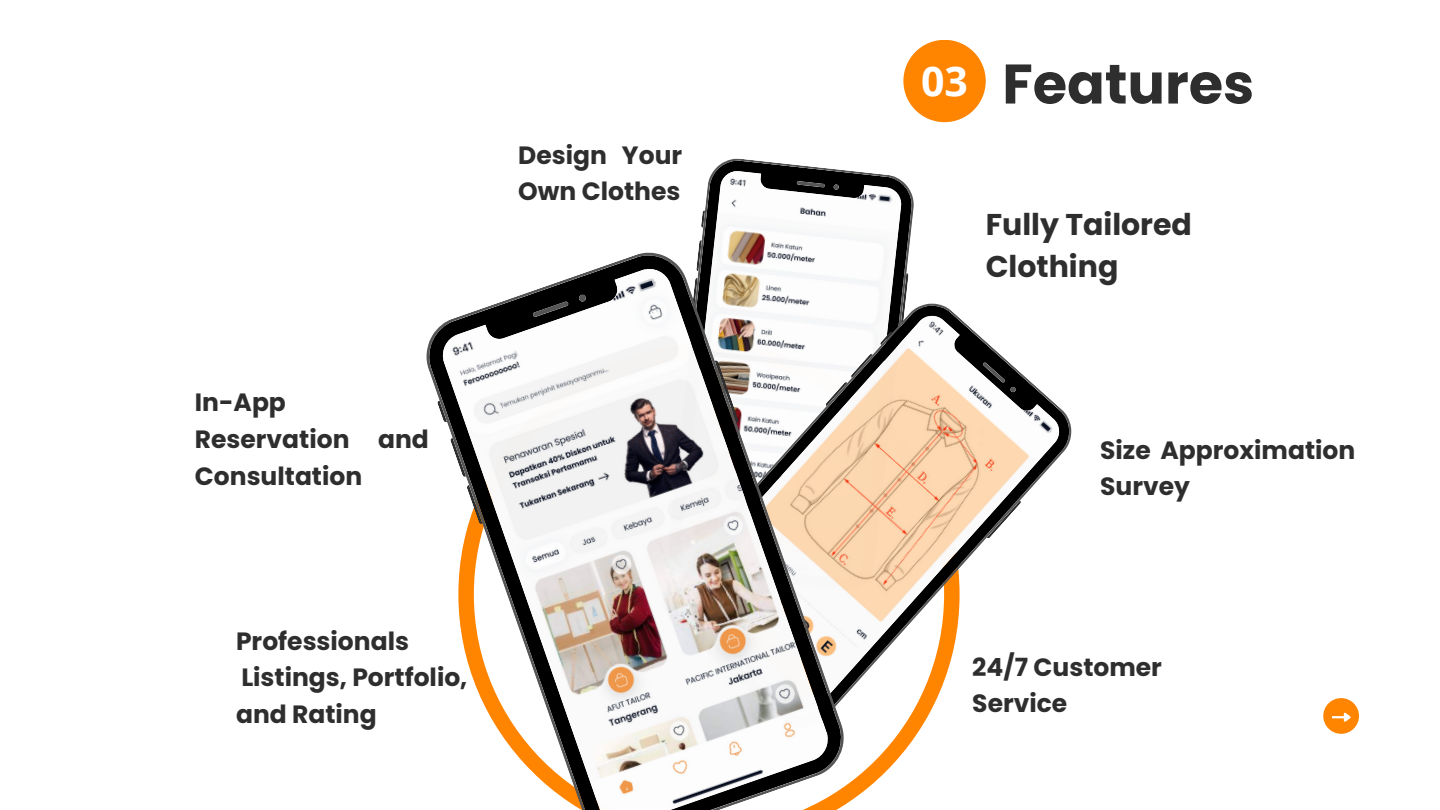
<style>
.page{position:relative;width:1440px;height:810px;background:#fff}
.page>*{position:absolute;margin:0;border:0;box-sizing:border-box;transform-origin:0 0}
.t1{font:700 55.7px "Poppins";color:#2e2e2e}
.t2{font:700 41px "Open Sans";color:#fff}
.t3{font:700 30px "Poppins";color:#2e2e2e}
.t4{font:700 25px/36.8px "Poppins";color:#2e2e2e}
</style>
<div class="page">
<div style="left:1323px;top:698px;width:36px;height:36px;background:#ff8400;border-radius:50%"></div>
<svg style="left:1332px;top:712px;width:19px;height:10px"></svg>
<svg style="left:849px;top:732px;width:69px;height:70px"></svg>
<svg style="left:698px;top:158px;width:216px;height:144px"></svg>
<svg style="left:849px;top:302px;width:223px;height:430px"></svg>
<svg style="left:426px;top:251px;width:423px;height:559px"></svg>
<div style="left:903px;top:40px;width:83px;height:82px;background:#ff8400;border-radius:50%"></div>
<p class="t4" style="left:518px;top:136px;width:166px">Design Your<br>Own Clothes</p>
<p class="t4" style="left:195px;top:384px;width:235px">In-App<br>Reservation and<br>Consultation</p>
<p class="t4" style="left:236px;top:622px;width:233px">Professionals<br>Listings, Portfolio, and Rating</p>
<p class="t2" style="left:921px;top:52px;width:48px">03</p>
<p class="t1" style="left:1002px;top:45px;width:253px">Features</p>
<p class="t3" style="left:986px;top:203px;width:208px">Fully Tailored</p>
<p class="t3" style="left:986px;top:245px;width:134px">Clothing</p>
<p class="t4" style="left:1100px;top:431px;width:257px">Size Approximation<br>Survey</p>
<p class="t4" style="left:972px;top:648px;width:191px">24/7 Customer<br>Service</p>
</div>
